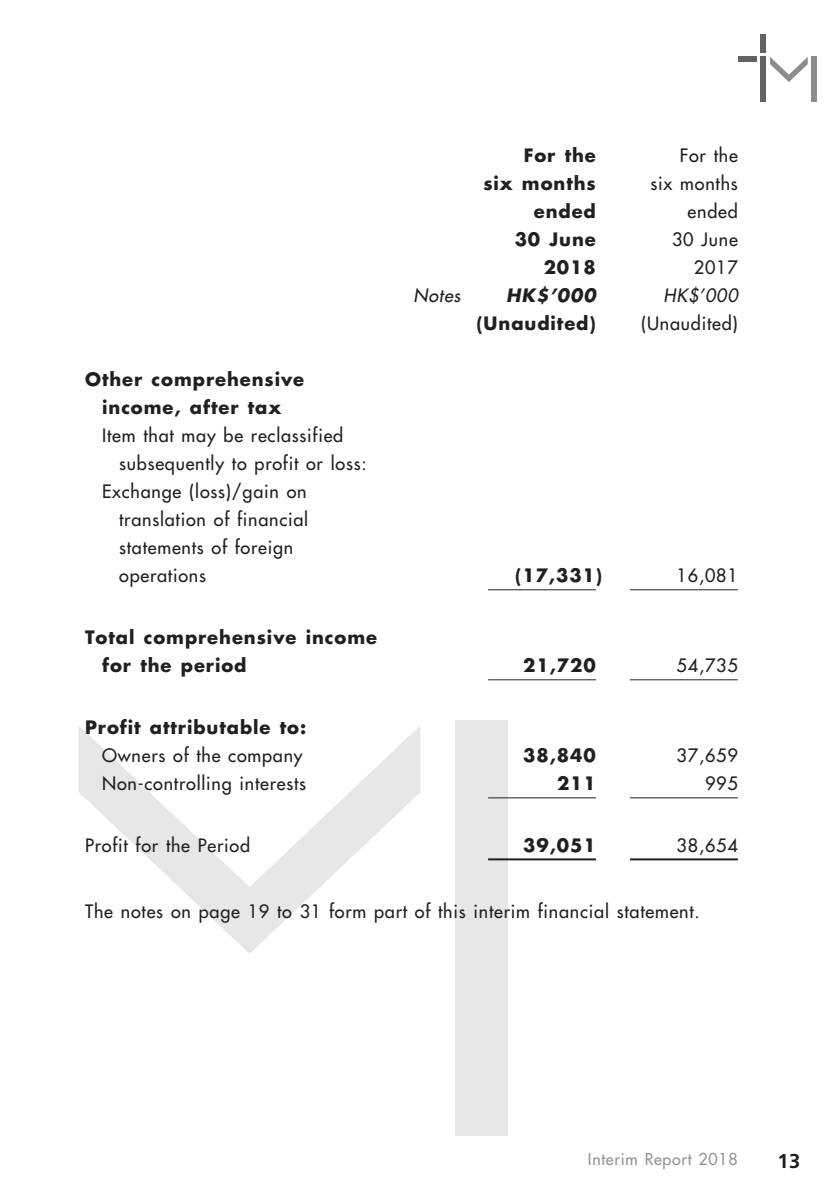
<style>
.page{position:relative;width:840px;height:1191px;background:#fff}
.page>*{position:absolute;margin:0;border:0;box-sizing:border-box;transform-origin:0 0}
.t1{font:700 20px "Frutiger";color:#231f20}
.t2{font:18px/28px "Futura";letter-spacing:.045em;color:#231f20;text-align:right}
.t3{font:700 18px/28px "Futura";letter-spacing:.05em;color:#231f20;text-align:right}
.t4{font:italic 18px "Futura";letter-spacing:.045em;color:#231f20}
.t5{font:italic 700 18px "Futura";color:#231f20}
.t6{font:16px "Futura";letter-spacing:.045em;color:#939598}
</style>
<div class="page">
<div style="left:811px;top:56px;width:5px;height:46px;background:#8a8c8f"></div>
<div style="left:760px;top:56px;width:5px;height:46px;background:#636366"></div>
<div style="left:737px;top:56px;width:19px;height:6px;background:#636366"></div>
<div style="left:760px;top:34px;width:5px;height:18px;background:#636366"></div>
<svg style="left:770px;top:57px;width:37px;height:25px"></svg>
<div style="left:455px;top:720px;width:52px;height:416px;background:#e6e7e9"></div>
<svg style="left:79px;top:726px;width:341px;height:228px"></svg>
<hr style="left:488px;top:589px;width:107px;height:1px;background:#231f20">
<hr style="left:629px;top:589px;width:108px;height:1px;background:#231f20">
<hr style="left:488px;top:679px;width:107px;height:1px;background:#231f20">
<hr style="left:629px;top:679px;width:108px;height:1px;background:#231f20">
<hr style="left:488px;top:797px;width:107px;height:1px;background:#231f20">
<hr style="left:629px;top:797px;width:108px;height:1px;background:#231f20">
<hr style="left:488px;top:858px;width:107px;height:2px;background:#231f20">
<hr style="left:629px;top:858px;width:108px;height:2px;background:#231f20">
<p class="t3" style="left:483px;top:141px;width:114px">For the<br>six months ended<br>30 June</p>
<p class="t2" style="left:650px;top:141px;width:89px">For the<br>six months ended<br>30 June</p>
<p class="t3" style="left:543px;top:253px;width:54px">2018</p>
<p class="t2" style="left:693px;top:253px;width:45px">2017</p>
<p class="t4" style="left:413px;top:284px;width:48px">Notes</p>
<p class="t5" style="left:506px;top:283px;width:91px">HK$’000</p>
<p class="t4" style="left:663px;top:284px;width:76px">HK$’000</p>
<p class="t3" style="left:476px;top:309px;width:121px">(Unaudited)</p>
<p class="t2" style="left:640px;top:309px;width:98px">(Unaudited)</p>
<p class="t3" style="left:85px;top:365px;width:220px;text-align:center">Other comprehensive income, after tax</p>
<p class="t2" style="left:102px;top:421px;width:242px">Item that may be reclassified</p>
<p class="t2" style="left:119px;top:449px;width:249px">subsequently to profit or loss:</p>
<p class="t2" style="left:102px;top:477px;width:206px">Exchange (loss)/gain on</p>
<p class="t2" style="left:119px;top:505px;width:190px">translation of financial</p>
<p class="t2" style="left:119px;top:533px;width:175px">statements of foreign</p>
<p class="t2" style="left:119px;top:561px;width:88px">operations</p>
<p class="t3" style="left:515px;top:561px;width:89px">(17,331)</p>
<p class="t2" style="left:676px;top:561px;width:63px">16,081</p>
<p class="t3" style="left:102px;top:623px;width:276px;text-align:left;text-indent:-17px">Total comprehensive income for the period</p>
<p class="t3" style="left:523px;top:651px;width:74px">21,720</p>
<p class="t2" style="left:676px;top:651px;width:63px">54,735</p>
<p class="t3" style="left:85px;top:713px;width:222px">Profit attributable to:</p>
<p class="t2" style="left:102px;top:741px;width:202px">Owners of the company</p>
<p class="t3" style="left:523px;top:741px;width:74px">38,840</p>
<p class="t2" style="left:676px;top:741px;width:63px">37,659</p>
<p class="t2" style="left:102px;top:769px;width:205px">Non-controlling interests</p>
<p class="t3" style="left:556px;top:769px;width:40px">211</p>
<p class="t2" style="left:704px;top:769px;width:34px">995</p>
<p class="t2" style="left:85px;top:831px;width:166px">Profit for the Period</p>
<p class="t3" style="left:523px;top:831px;width:74px">39,051</p>
<p class="t2" style="left:676px;top:831px;width:63px">38,654</p>
<p class="t2" style="left:85px;top:897px;width:615px">The notes on page 19 to 31 form part of this interim financial statement.</p>
<p class="t6" style="left:587px;top:1149px;width:151px">Interim Report 2018</p>
<p class="t1" style="left:777px;top:1149px;width:24px">13</p>
</div>
